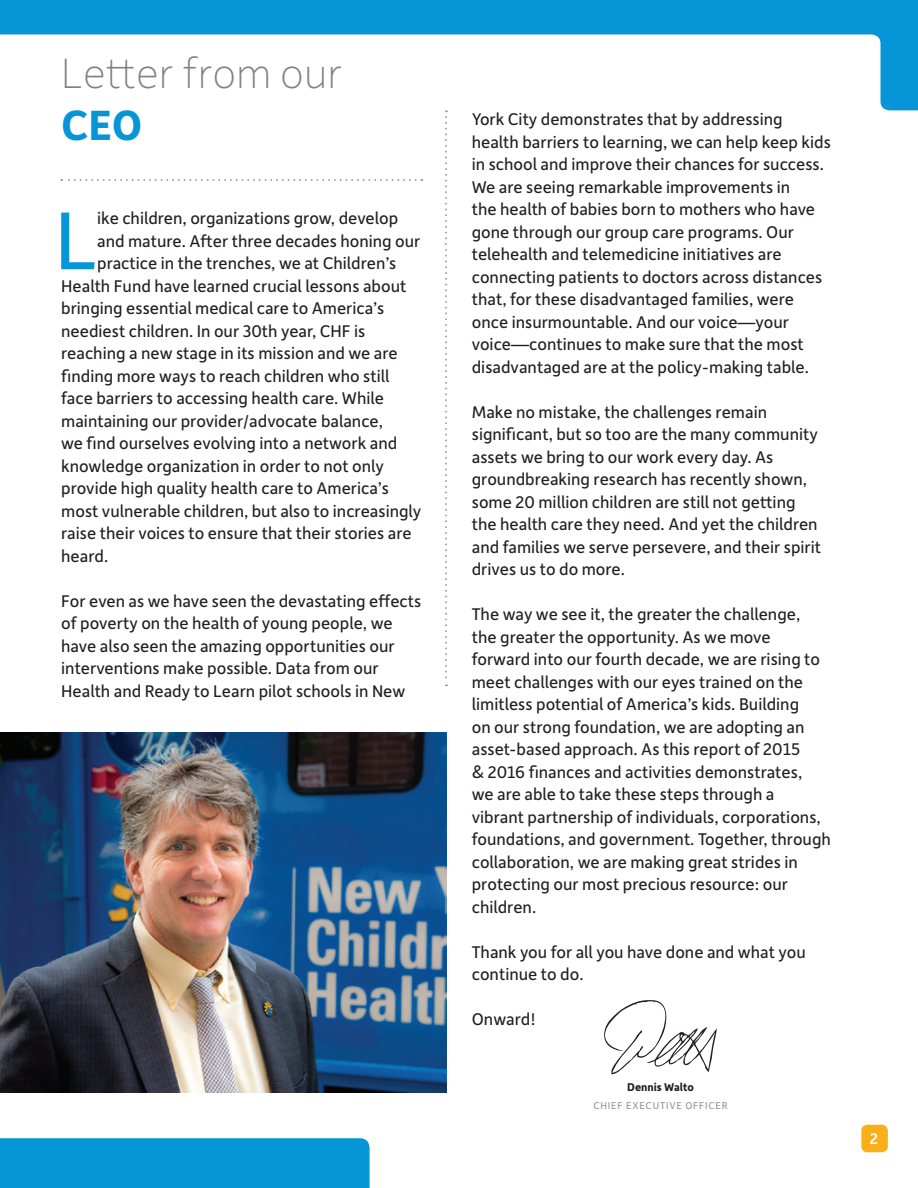
<style>
.page{position:relative;width:918px;height:1188px;background:#fff}
.page>*{position:absolute;margin:0;border:0;box-sizing:border-box;transform-origin:0 0}
.t1{font:87.3px "Depot New";color:#0696d7}
.t2{font:100 45px "Depot New";color:#808285}
.t3{font:700 45px "Depot New";color:#0696d7}
.t4{font:18px/22.5px "Depot New";color:#231f20}
.t5{font:500 16.5px "Depot New";color:#fff}
.t6{font:700 12px "Depot New";color:#231f20}
.t7{font:10.5px "Depot New";letter-spacing:.075em;color:#939598}
</style>
<div class="page">
<svg style="left:0;top:0;width:918px;height:110px"></svg>
<div style="left:861px;top:1125px;width:27px;height:27px;background:#faaf18;border-radius:6px"></div>
<svg style="left:445px;top:110px;width:2px;height:576px"></svg>
<svg style="left:61px;top:179px;width:361px;height:2px"></svg>
<img style="left:0;top:733px;width:447px;height:360px">
<svg style="left:604px;top:1000px;width:113px;height:74px"></svg>
<img style="left:0;top:889px;width:369px;height:299px">
<h2 class="t2" style="left:61px;top:44px;width:283px">Letter from our</h2>
<h2 class="t3" style="left:61px;top:96px;width:83px">CEO</h2>
<h1 class="t1" style="left:55px;top:183px;width:44px">L</h1>
<p class="t4" style="left:97px;top:206px;width:303px">ike children, organizations grow, develop</p>
<p class="t4" style="left:97px;top:229px;width:325px">and mature. After three decades honing our</p>
<p class="t4" style="left:97px;top:251px;width:301px">practice in the trenches, we at Children’s</p>
<p class="t4" style="left:61px;top:274px;width:347px">Health Fund have learned crucial lessons about</p>
<p class="t4" style="left:61px;top:296px;width:325px">bringing essential medical care to America’s</p>
<p class="t4" style="left:61px;top:319px;width:306px">neediest children. In our 30th year, CHF is</p>
<p class="t4" style="left:61px;top:341px;width:338px">reaching a new stage in its mission and we are</p>
<p class="t4" style="left:61px;top:364px;width:330px">finding more ways to reach children who still</p>
<p class="t4" style="left:61px;top:386px;width:324px">face barriers to accessing health care. While</p>
<p class="t4" style="left:61px;top:409px;width:323px">maintaining our provider/advocate balance,</p>
<p class="t4" style="left:61px;top:431px;width:338px">we find ourselves evolving into a network and</p>
<p class="t4" style="left:61px;top:454px;width:324px">knowledge organization in order to not only</p>
<p class="t4" style="left:61px;top:476px;width:329px">provide high quality health care to America’s</p>
<p class="t4" style="left:61px;top:499px;width:362px">most vulnerable children, but also to increasingly</p>
<p class="t4" style="left:61px;top:521px;width:352px">raise their voices to ensure that their stories are</p>
<p class="t4" style="left:61px;top:544px;width:49px">heard.</p>
<p class="t4" style="left:61px;top:589px;width:362px">For even as we have seen the devastating effects of poverty on the health of young people, we have also seen the amazing opportunities our interventions make possible. Data from our Health and Ready to Learn pilot schools in New</p>
<p class="t4" style="left:472px;top:107px;width:361px">York City demonstrates that by addressing health barriers to learning, we can help keep kids in school and improve their chances for success.<br>We are seeing remarkable improvements in<br>the health of babies born to mothers who have gone through our group care programs. Our telehealth and telemedicine initiatives are connecting patients to doctors across distances that, for these disadvantaged families, were once insurmountable. And our voice—your voice—continues to make sure that the most disadvantaged are at the policy-making table.</p>
<p class="t4" style="left:472px;top:400px;width:351px">Make no mistake, the challenges remain significant, but so too are the many community assets we bring to our work every day. As groundbreaking research has recently shown, some 20 million children are still not getting the health care they need. And yet the children and families we serve persevere, and their spirit drives us to do more.</p>
<p class="t4" style="left:472px;top:602px;width:361px">The way we see it, the greater the challenge,<br>the greater the opportunity. As we move forward into our fourth decade, we are rising to meet challenges with our eyes trained on the limitless potential of America’s kids. Building<br>on our strong foundation, we are adopting an asset-based approach. As this report of 2015<br>&amp; 2016 finances and activities demonstrates,<br>we are able to take these steps through a vibrant partnership of individuals, corporations, foundations, and government. Together, through collaboration, we are making great strides in protecting our most precious resource: our children.</p>
<p class="t4" style="left:472px;top:940px;width:336px">Thank you for all you have done and what you continue to do.</p>
<p class="t4" style="left:472px;top:1007px;width:66px">Onward!</p>
<p class="t6" style="left:627px;top:1079px;width:68px">Dennis Walto</p>
<p class="t7" style="left:593px;top:1099px;width:136px">CHIEF EXECUTIVE OFFICER</p>
<p class="t5" style="left:870px;top:1128px;width:10px">2</p>
</div>
